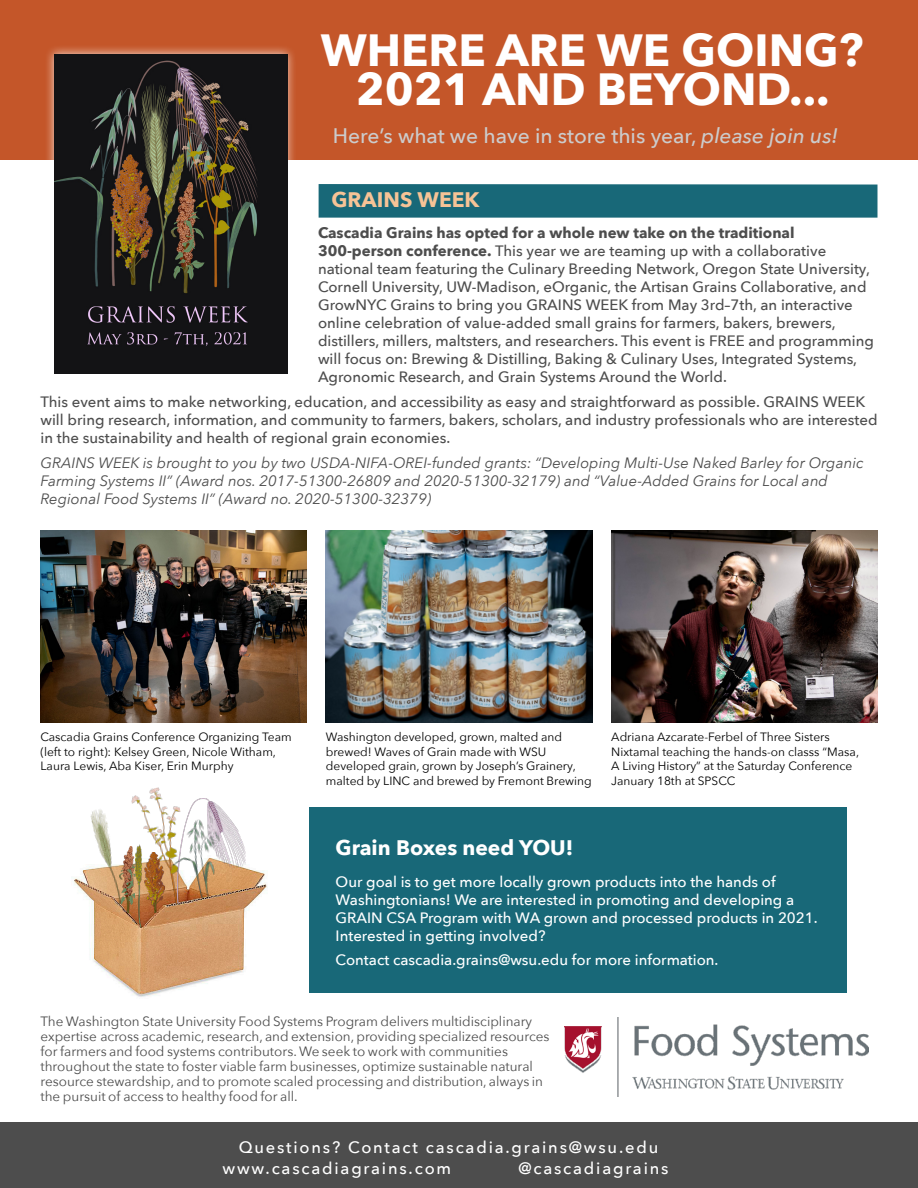
<style>
.page{position:relative;width:918px;height:1188px;background:#fff}
.page>*{position:absolute;margin:0;border:0;box-sizing:border-box;transform-origin:0 0}
.header_2{font:700 45px/39px "Avenir Next";color:#fff;text-align:center}
.body{font:500 21px "Avenir Next";color:#ccc}
.t1{font:700 21px "Avenir Next";color:#fff}
.t2{font:700 21px "Avenir Next";color:#f7c396}
.t3{font:500 16.5px "Avenir Next";letter-spacing:.11em;color:#fff}
.body-2{font:500 15px/18px "Avenir Next";color:#4d4d4d}
.body-3{font:italic 15px/18px "Avenir Next";color:#4d4d4d}
.body-4{font:500 15px/18px "Avenir Next";color:#fff}
.body-5{font:13.5px/15px "Avenir Next";color:#4d4d4d}
.t4{font:12px/14.4px "Avenir Next";color:#000}
.s1{font-style:italic}
.s2{font-weight:700}
</style>
<div class="page">
<div style="left:319px;top:184px;width:559px;height:34px;background:#186878"></div>
<img style="left:565px;top:1017px;width:303px;height:79px">
<div style="left:309px;top:807px;width:538px;height:185px;background:#186878"></div>
<img style="left:74px;top:868px;width:194px;height:129px">
<img style="left:89px;top:809px;width:30px;height:97px">
<img style="left:130px;top:787px;width:66px;height:121px">
<img style="left:165px;top:816px;width:66px;height:87px">
<img style="left:119px;top:847px;width:16px;height:65px">
<img style="left:178px;top:798px;width:68px;height:104px">
<img style="left:145px;top:852px;width:20px;height:61px">
<img style="left:135px;top:845px;width:7px;height:83px">
<div style="left:0;top:0;width:918px;height:159px;background:#c45629"></div>
<div style="left:44px;top:44px;width:253px;height:339px;background:#fff;opacity:.75"></div>
<img style="left:54px;top:54px;width:233px;height:320px">
<div style="left:0;top:1122px;width:918px;height:66px;background:#4d4d4d"></div>
<img style="left:40px;top:530px;width:267px;height:193px">
<img style="left:326px;top:530px;width:266px;height:193px">
<img style="left:611px;top:530px;width:267px;height:193px">
<p class="header_2" style="left:321px;top:30px;width:544px">WHERE ARE WE GOING?<br>2021 AND BEYOND...</p>
<p class="body" style="left:333px;top:118px;width:507px">Here’s what we have in store this year, <span class="s1">please join us!</span></p>
<p class="t2" style="left:332px;top:181px;width:150px">GRAINS WEEK</p>
<p class="body-2" style="left:318px;top:223px;width:558px"><span class="s2">Cascadia Grains has opted for a whole new take on the traditional 300-person conference.</span> This year we are teaming up with a collaborative national team featuring the Culinary Breeding Network, Oregon State University, Cornell University, UW-Madison, eOrganic, the Artisan Grains Collaborative, and GrowNYC Grains to bring you GRAINS WEEK from May 3rd–7th, an interactive online celebration of value-added small grains for farmers, bakers, brewers, distillers, millers, maltsters, and researchers. This event is FREE and programming will focus on: Brewing &amp; Distilling, Baking &amp; Culinary Uses, Integrated Systems, Agronomic Research, and Grain Systems Around the World.</p>
<p class="body-2" style="left:40px;top:392px;width:839px">This event aims to make networking, education, and accessibility as easy and straightforward as possible. GRAINS WEEK will bring research, information, and community to farmers, bakers, scholars, and industry professionals who are interested in the sustainability and health of regional grain economies.</p>
<p class="body-3" style="left:40px;top:453px;width:825px">GRAINS WEEK is brought to you by two USDA-NIFA-OREI-funded grants: “Developing Multi-Use Naked Barley for Organic<br>Farming Systems II” (Award nos. 2017-51300-26809 and 2020-51300-32179) and “Value-Added Grains for Local and<br>Regional Food Systems II” (Award no. 2020-51300-32379)</p>
<p class="t4" style="left:40px;top:730px;width:253px">Cascadia Grains Conference Organizing Team (left to right): Kelsey Green, Nicole Witham,<br>Laura Lewis, Aba Kiser, Erin Murphy</p>
<p class="t4" style="left:326px;top:730px;width:267px">Washington developed, grown, malted and brewed! Waves of Grain made with WSU developed grain, grown by Joseph’s Grainery, malted by LINC and brewed by Fremont Brewing</p>
<p class="t4" style="left:611px;top:730px;width:249px">Adriana Azcarate-Ferbel of Three Sisters Nixtamal teaching the hands-on classs “Masa, A Living History” at the Saturday Conference January 18th at SPSCC</p>
<p class="t1" style="left:336px;top:830px;width:239px">Grain Boxes need YOU!</p>
<p class="body-4" style="left:336px;top:872px;width:484px">Our goal is to get more locally grown products into the hands of Washingtonians! We are interested in promoting and developing a GRAIN CSA Program with WA grown and processed products in 2021.<br>Interested in getting involved?</p>
<p class="body-4" style="left:336px;top:951px;width:384px">Contact cascadia.grains@wsu.edu for more information.</p>
<p class="body-5" style="left:40px;top:1013px;width:511px">The Washington State University Food Systems Program delivers multidisciplinary expertise across academic, research, and extension, providing specialized resources for farmers and food systems contributors. We seek to work with communities throughout the state to foster viable farm businesses, optimize sustainable natural resource stewardship, and to promote scaled processing and distribution, always in the pursuit of access to healthy food for all.</p>
<p class="t3" style="left:239px;top:1133px;width:421px">Questions? Contact cascadia.grains@wsu.edu</p>
<p class="t3" style="left:222px;top:1154px;width:230px">www.cascadiagrains.com</p>
<p class="t3" style="left:518px;top:1154px;width:152px">@cascadiagrains</p>
</div>
